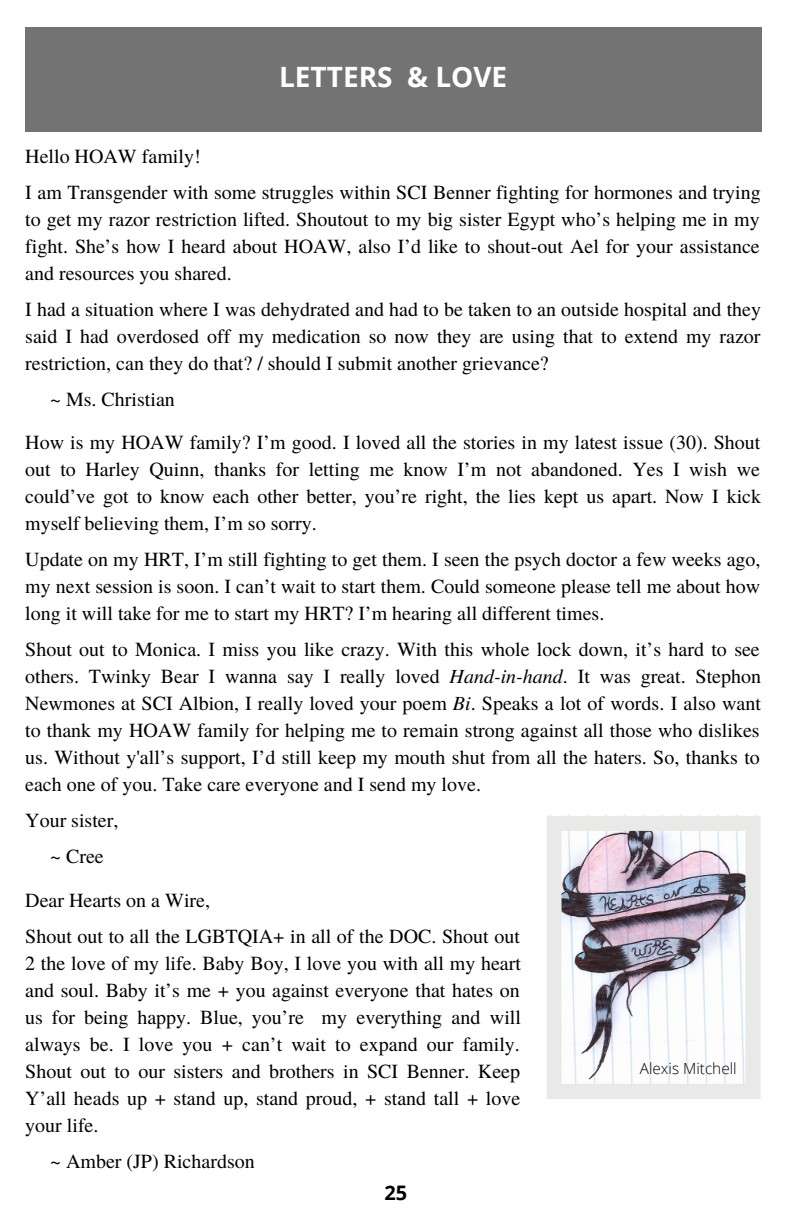
<style>
.page{position:relative;width:792px;height:1224px;background:#fff}
.page>*{position:absolute;margin:0;border:0;box-sizing:border-box;transform-origin:0 0}
.t1{font:700 28px "Open Sans";color:#fff}
.t2{font:20px/27px "Te X Gyre Termes";color:#000;text-align:justify}
.t3{font:700 20px "Open Sans";color:#000}
.t4{font:300 15.4px "Open Sans";color:#000}
.s1{font-style:italic}
</style>
<div class="page">
<svg style="left:547px;top:816px;width:214px;height:283px"></svg>
<h1 class="t1" style="left:279px;top:57px;width:230px">LETTERS &amp; LOVE</h1>
<p class="t2" style="left:25px;top:137px;width:737px;line-height:36px">Hello HOAW family!<br>I am Transgender with some struggles within SCI Benner fighting for hormones and trying</p>
<p class="t2" style="left:25px;top:205px;width:736px">to get my razor restriction lifted. Shoutout to my big sister Egypt who’s helping me in my fight. She’s how I heard about HOAW, also I’d like to shout-out Ael for your assistance and resources you shared.</p>
<p class="t2" style="left:25px;top:295px;width:737px">I had a situation where I was dehydrated and had to be taken to an outside hospital and they said I had overdosed off my medication so now they are using that to extend my razor restriction, can they do that? / should I submit another grievance?</p>
<p class="t2" style="left:25px;top:377px;width:737px;line-height:42.6px;text-indent:25px">~ Ms. Christian<br>How is my HOAW family? I’m good. I loved all the stories in my latest issue (30). Shout</p>
<p class="t2" style="left:25px;top:454px;width:737px">out to Harley Quinn, thanks for letting me know I’m not abandoned. Yes I wish we could’ve got to know each other better, you’re right, the lies kept us apart. Now I kick myself believing them, I’m so sorry.</p>
<p class="t2" style="left:25px;top:544px;width:737px">Update on my HRT, I’m still fighting to get them. I seen the psych doctor a few weeks ago, my next session is soon. I can’t wait to start them. Could someone please tell me about how long it will take for me to start my HRT? I’m hearing all different times.</p>
<p class="t2" style="left:25px;top:634px;width:737px">Shout out to Monica. I miss you like crazy. With this whole lock down, it’s hard to see others. Twinky Bear I wanna say I really loved <span class="s1">Hand-in-hand</span>. It was great. Stephon Newmones at SCI Albion, I really loved your poem <span class="s1">Bi</span>. Speaks a lot of words. I also want to thank my HOAW family for helping me to remain strong against all those who dislikes us. Without y'all’s support, I’d still keep my mouth shut from all the haters. So, thanks to each one of you. Take care everyone and I send my love.</p>
<p class="t2" style="left:25px;top:801px;width:95px;line-height:36px;text-align:center">Your sister, ~ Cree</p>
<p class="t2" style="left:25px;top:881px;width:496px;line-height:36px">Dear Hearts on a Wire,<br>Shout out to all the LGBTQIA+ in all of the DOC. Shout out</p>
<p class="t2" style="left:25px;top:948px;width:497px">2 the love of my life. Baby Boy, I love you with all my heart and soul. Baby it’s me + you against everyone that hates on us for being happy. Blue, you’re my everything and will always be. I love you + can’t wait to expand our family.<br>Shout out to our sisters and brothers in SCI Benner. Keep Y’all heads up + stand up, stand proud, + stand tall + love your life.</p>
<p class="t2" style="left:50px;top:1146px;width:206px">~ Amber (JP) Richardson</p>
<p class="t4" style="left:640px;top:1057px;width:98px">Alexis Mitchell</p>
<p class="t3" style="left:385px;top:1178px;width:24px">25</p>
</div>
